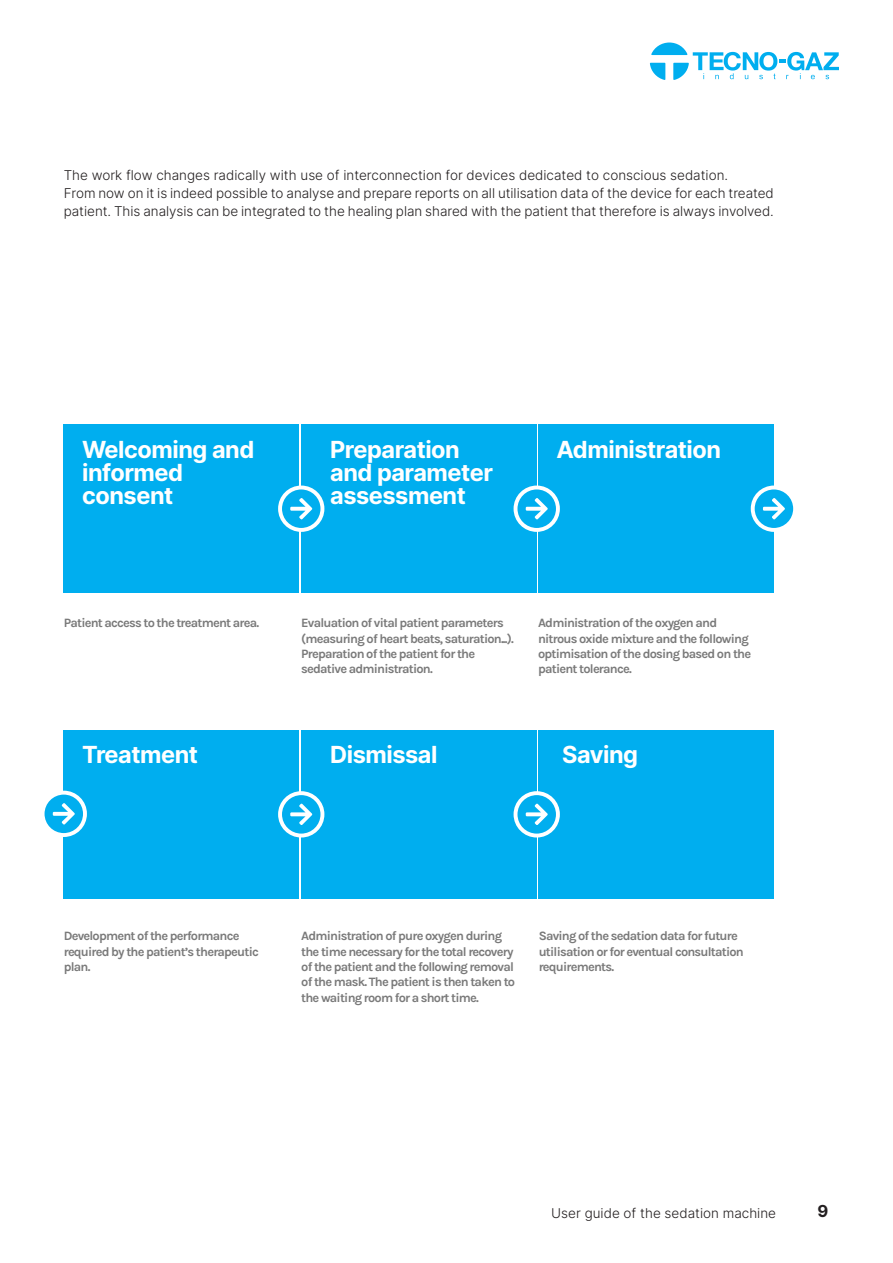
<style>
.page{position:relative;width:893px;height:1263px;background:#fff}
.page>*{position:absolute;margin:0;border:0;box-sizing:border-box;transform-origin:0 0}
.t1{font:23.55px/22.8px "Inter";letter-spacing:-.02em;color:#fff}
.t2{font:16.5px "Inter";color:#231f20}
.t3{font:300 13.5px/18px "Inter";letter-spacing:-.005em;color:#231f20}
.t4{font:12.75px/15.3px "Karla";letter-spacing:-.065em;color:#7a7a7a}
</style>
<div class="page">
<svg style="left:651px;top:43px;width:188px;height:36px"></svg>
<div style="left:539px;top:730px;width:235px;height:169px;background:#00aeef"></div>
<div style="left:301px;top:730px;width:235px;height:169px;background:#00aeef"></div>
<svg style="left:515px;top:793px;width:43px;height:42px"></svg>
<div style="left:514px;top:791px;width:46px;height:46px;border:4px solid #fff;border-radius:50%"></div>
<svg style="left:526px;top:803px;width:22px;height:22px"></svg>
<div style="left:64px;top:730px;width:235px;height:169px;background:#00aeef"></div>
<svg style="left:280px;top:793px;width:42px;height:42px"></svg>
<div style="left:278px;top:791px;width:46px;height:46px;border:4px solid #fff;border-radius:50%"></div>
<svg style="left:290px;top:803px;width:22px;height:22px"></svg>
<div style="left:539px;top:424px;width:235px;height:169px;background:#00aeef"></div>
<svg style="left:753px;top:487px;width:42px;height:43px"></svg>
<div style="left:751px;top:485px;width:46px;height:47px;border:4px solid #fff;border-radius:50%"></div>
<svg style="left:763px;top:498px;width:22px;height:21px"></svg>
<div style="left:301px;top:424px;width:235px;height:169px;background:#00aeef"></div>
<svg style="left:515px;top:487px;width:43px;height:43px"></svg>
<div style="left:514px;top:485px;width:46px;height:47px;border:4px solid #fff;border-radius:50%"></div>
<svg style="left:526px;top:498px;width:22px;height:21px"></svg>
<div style="left:64px;top:424px;width:235px;height:169px;background:#00aeef"></div>
<svg style="left:280px;top:487px;width:42px;height:43px"></svg>
<div style="left:278px;top:485px;width:46px;height:47px;border:4px solid #fff;border-radius:50%"></div>
<svg style="left:290px;top:498px;width:22px;height:21px"></svg>
<svg style="left:43px;top:793px;width:42px;height:42px"></svg>
<div style="left:41px;top:791px;width:46px;height:46px;border:4px solid #fff;border-radius:50%"></div>
<svg style="left:53px;top:803px;width:22px;height:22px"></svg>
<p class="t3" style="left:64px;top:166px;width:712px">The work flow changes radically with use of interconnection for devices dedicated to conscious sedation.<br>From now on it is indeed possible to analyse and prepare reports on all utilisation data of the device for each treated patient. This analysis can be integrated to the healing plan shared with the patient that therefore is always involved.</p>
<h1 class="t1" style="left:82px;top:438px;width:174px">Welcoming and informed consent</h1>
<h1 class="t1" style="left:330px;top:438px;width:131px">Preparation</h1>
<h1 class="t1" style="left:556px;top:438px;width:166px">Administration</h1>
<h1 class="t1" style="left:330px;top:461px;width:164px">and parameter assessment</h1>
<p class="t4" style="left:64px;top:615px;width:197px">Patient access to the treatment area.</p>
<p class="t4" style="left:301px;top:615px;width:214px">Evaluation of vital patient parameters (measuring of heart beats, saturation...).<br>Preparation of the patient for the sedative administration.</p>
<p class="t4" style="left:538px;top:615px;width:215px">Administration of the oxygen and nitrous oxide mixture and the following optimisation of the dosing based on the patient tolerance.</p>
<h1 class="t1" style="left:82px;top:743px;width:117px">Treatment</h1>
<h1 class="t1" style="left:330px;top:743px;width:109px">Dismissal</h1>
<h1 class="t1" style="left:562px;top:743px;width:78px">Saving</h1>
<p class="t4" style="left:64px;top:928px;width:197px">Development of the performance required by the patient’s therapeutic plan.</p>
<p class="t4" style="left:301px;top:928px;width:215px">Administration of pure oxygen during the time necessary for the total recovery of the patient and the following removal of the mask. The patient is then taken to the waiting room for a short time.</p>
<p class="t4" style="left:539px;top:928px;width:207px">Saving of the sedation data for future utilisation or for eventual consultation requirements.</p>
<p class="t3" style="left:551px;top:1203px;width:226px">User guide of the sedation machine</p>
<p class="t2" style="left:817px;top:1199px;width:12px">9</p>
</div>
